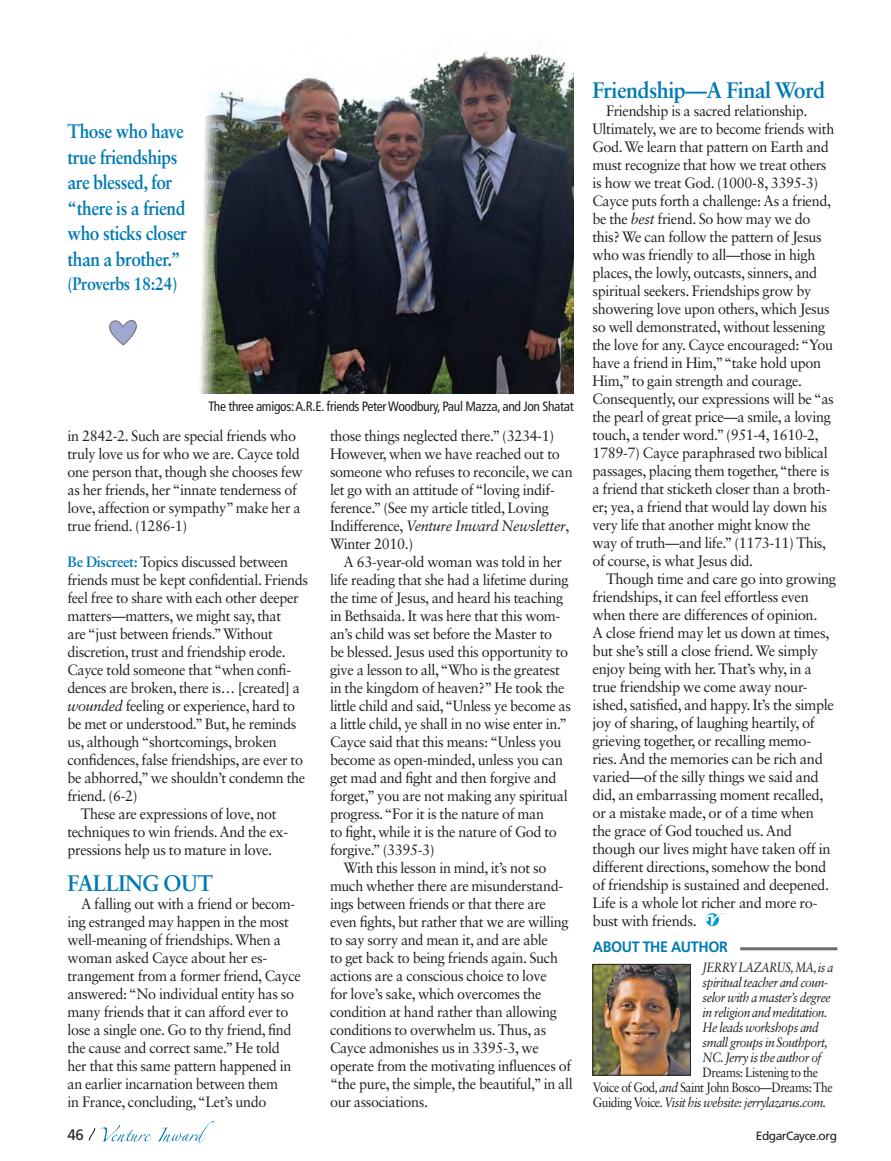
<style>
.page{position:relative;width:891px;height:1161px;background:#fff}
.page>*{position:absolute;margin:0;border:0;box-sizing:border-box;transform-origin:0 0}
.t1{font:700 22.5px "Sabon LT Std";letter-spacing:-.025em;color:#007ab3;scale:.96 1}
.t2{font:700 19.5px/25.5px "Sabon LT Std";letter-spacing:-.025em;color:#007ab3;scale:.89 1}
.t3{font:700 18px "Sabon LT Std";letter-spacing:-.025em;color:#007ab3;scale:.9 1}
.t4{font:15px/18px "Sabon LT Std";letter-spacing:-.025em;color:#231f20;scale:.96 1}
.t5{font:15px/18px "Sabon LT Std";letter-spacing:-.025em;color:#231f20}
.t6{font:700 15px "Frutiger LT Std";letter-spacing:-.025em;color:#007ab3;scale:.95 1}
.t7{font:15px "Frutiger LT Std";color:#231f20}
.t8{font:italic 13.5px/15px "Sabon LT Std";letter-spacing:-.04em;color:#231f20;scale:.87 1}
.t9{font:13.5px/15px "Sabon LT Std";letter-spacing:-.04em;color:#231f20;scale:.89 1}
.t10{font:condensed 13.5px "Frutiger LT Std";letter-spacing:-.02em;color:#231f20}
.t11{font:12px "Frutiger LT Std";letter-spacing:-.04em;color:#231f20}
.s1{font-weight:700;color:#007ab3}
.s2{font-style:italic}
</style>
<div class="page">
<svg style="left:158px;top:1121px;width:56px;height:21px"></svg>
<svg style="left:89px;top:1125px;width:63px;height:17px"></svg>
<svg style="left:706px;top:913px;width:18px;height:13px"></svg>
<hr style="left:740px;top:947px;width:97px;height:3px;background:#6c6d70">
<img style="left:595px;top:966px;width:94px;height:108px">
<div style="left:593px;top:964px;width:98px;height:112px;border:1px solid #231f20"></div>
<img style="left:201px;top:51px;width:373px;height:343px">
<svg style="left:109px;top:319px;width:28px;height:27px"></svg>
<h2 class="t2" style="left:68px;top:118px;width:136px">Those who have true friendships are blessed, for “there is a friend who sticks closer than a brother.”</h2>
<p class="t3" style="left:68px;top:272px;width:124px">(Proverbs 18:24)</p>
<p class="t10" style="left:209px;top:399px;width:367px">The three amigos: A.R.E. friends Peter Woodbury, Paul Mazza, and Jon Shatat</p>
<p class="t4" style="left:68px;top:426px;width:246px">in 2842-2. Such are special friends who truly love us for who we are. Cayce told one person that, though she chooses few as her friends, her “innate tenderness of love, affection or sympathy” make her a true friend. (1286-1)</p>
<p class="t4" style="left:68px;top:552px;width:232px"><span class="s1">Be Discreet:</span> Topics discussed between</p>
<p class="t4" style="left:68px;top:570px;width:252px">friends must be kept confidential. Friends</p>
<p class="t4" style="left:68px;top:588px;width:242px">feel free to share with each other deeper</p>
<p class="t4" style="left:68px;top:606px;width:224px">matters—matters, we might say, that</p>
<p class="t4" style="left:68px;top:624px;width:215px">are “just between friends.” Without</p>
<p class="t4" style="left:68px;top:642px;width:229px">discretion, trust and friendship erode.</p>
<p class="t4" style="left:68px;top:660px;width:234px">Cayce told someone that “when confi-</p>
<p class="t4" style="left:68px;top:678px;width:244px">dences are broken, there is… [created] a</p>
<p class="t4" style="left:68px;top:696px;width:239px"><span class="s2">wounded</span> feeling or experience, hard to</p>
<p class="t4" style="left:68px;top:714px;width:240px">be met or understood.” But, he reminds</p>
<p class="t4" style="left:68px;top:732px;width:220px">us, although “shortcomings, broken</p>
<p class="t4" style="left:68px;top:750px;width:247px">confidences, false friendships, are ever to</p>
<p class="t4" style="left:68px;top:768px;width:249px">be abhorred,” we shouldn’t condemn the</p>
<p class="t4" style="left:68px;top:786px;width:75px">friend. (6-2)</p>
<p class="t4" style="left:81px;top:804px;width:205px">These are expressions of love, not</p>
<p class="t4" style="left:68px;top:822px;width:231px">techniques to win friends. And the ex-</p>
<p class="t4" style="left:68px;top:840px;width:215px">pressions help us to mature in love.</p>
<h1 class="t1" style="left:68px;top:869px;width:153px">FALLING OUT</h1>
<p class="t4" style="left:68px;top:894px;width:245px;text-indent:14px">A falling out with a friend or becom&shy;ing estranged may happen in the most well-meaning of friendships. When a woman asked Cayce about her es&shy;trangement from a former friend, Cayce answered: “No individual entity has so many friends that it can afford ever to lose a single one. Go to thy friend, find the cause and correct same.” He told her that this same pattern happened in an earlier incarnation between them<br>in France, concluding, “Let’s undo</p>
<p class="t4" style="left:330px;top:426px;width:254px">those things neglected there.” (3234-1)<br>However, when we have reached out to someone who refuses to reconcile, we can let go with an attitude of “loving indif&shy;ference.” (See my article titled, Loving Indifference, <span class="s2">Venture Inward Newsletter</span>, Winter 2010.)</p>
<p class="t4" style="left:344px;top:552px;width:229px">A 63-year-old woman was told in her</p>
<p class="t4" style="left:330px;top:570px;width:250px">life reading that she had a lifetime during</p>
<p class="t4" style="left:330px;top:588px;width:244px">the time of Jesus, and heard his teaching</p>
<p class="t4" style="left:330px;top:606px;width:242px">in Bethsaida. It was here that this wom-</p>
<p class="t4" style="left:330px;top:624px;width:233px">an’s child was set before the Master to</p>
<p class="t4" style="left:330px;top:642px;width:250px">be blessed. Jesus used this opportunity to</p>
<p class="t4" style="left:330px;top:660px;width:241px">give a lesson to all, “Who is the greatest</p>
<p class="t4" style="left:330px;top:678px;width:246px">in the kingdom of heaven?” He took the</p>
<p class="t4" style="left:330px;top:696px;width:253px">little child and said, “Unless ye become as</p>
<p class="t4" style="left:330px;top:714px;width:249px">a little child, ye shall in no wise enter in.”</p>
<p class="t4" style="left:330px;top:732px;width:243px">Cayce said that this means: “Unless you</p>
<p class="t4" style="left:330px;top:750px;width:244px">become as open-minded, unless you can</p>
<p class="t4" style="left:330px;top:768px;width:237px">get mad and fight and then forgive and</p>
<p class="t4" style="left:330px;top:786px;width:249px">forget,” you are not making any spiritual</p>
<p class="t4" style="left:330px;top:804px;width:224px">progress. “For it is the nature of man</p>
<p class="t4" style="left:330px;top:822px;width:238px">to fight, while it is the nature of God to</p>
<p class="t4" style="left:330px;top:840px;width:111px">forgive.” (3395-3)</p>
<p class="t4" style="left:344px;top:858px;width:213px">With this lesson in mind, it’s not so</p>
<p class="t4" style="left:330px;top:876px;width:244px">much whether there are misunderstand-</p>
<p class="t4" style="left:330px;top:894px;width:227px">ings between friends or that there are</p>
<p class="t4" style="left:330px;top:912px;width:250px">even fights, but rather that we are willing</p>
<p class="t4" style="left:330px;top:930px;width:228px">to say sorry and mean it, and are able</p>
<p class="t4" style="left:330px;top:948px;width:239px">to get back to being friends again. Such</p>
<p class="t4" style="left:330px;top:966px;width:227px">actions are a conscious choice to love</p>
<p class="t4" style="left:330px;top:984px;width:222px">for love’s sake, which overcomes the</p>
<p class="t4" style="left:330px;top:1002px;width:238px">condition at hand rather than allowing</p>
<p class="t4" style="left:330px;top:1020px;width:227px">conditions to overwhelm us. Thus, as</p>
<p class="t4" style="left:330px;top:1038px;width:219px">Cayce admonishes us in 3395-3, we</p>
<p class="t4" style="left:330px;top:1056px;width:253px">operate from the motivating influences of</p>
<p class="t4" style="left:330px;top:1074px;width:254px">“the pure, the simple, the beautiful,” in all</p>
<p class="t4" style="left:330px;top:1092px;width:104px">our associations.</p>
<h1 class="t1" style="left:593px;top:76px;width:244px">Friendship—A Final Word</h1>
<p class="t4" style="left:593px;top:102px;width:253px;text-indent:14px">Friendship is a sacred relationship.<br>Ultimately, we are to become friends with God. We learn that pattern on Earth and must recognize that how we treat others is how we treat God. (1000-8, 3395-3)<br>Cayce puts forth a challenge: As a friend, be the <span class="s2">best</span> friend. So how may we do this? We can follow the pattern of Jesus who was friendly to all—those in high places, the lowly, outcasts, sinners, and spiritual seekers. Friendships grow by showering love upon others, which Jesus so well demonstrated, without lessening the love for any. Cayce encouraged: “You have a friend in Him,” “take hold upon Him,” to gain strength and courage.<br>Consequently, our expressions will be “as the pearl of great price—a smile, a loving touch, a tender word.” (951-4, 1610-2, 1789-7) Cayce paraphrased two biblical passages, placing them together, “there is a friend that sticketh closer than a broth&shy;er; yea, a friend that would lay down his very life that another might know the way of truth—and life.” (1173-11) This, of course, is what Jesus did.</p>
<p class="t5" style="left:593px;top:570px;width:245px;text-indent:14px">Though time and care go into growing friendships, it can feel effortless even when there are differences of opinion.<br>A close friend may let us down at times, but she’s still a close friend. We simply enjoy being with her. That’s why, in a true friendship we come away nour&shy;ished, satisfied, and happy. It’s the simple joy of sharing, of laughing heartily, of grieving together, or recalling memo&shy;ries. And the memories can be rich and varied—of the silly things we said and did, an embarrassing moment recalled, or a mistake made, or of a time when the grace of God touched us. And though our lives might have taken off in different directions, somehow the bond of friendship is sustained and deepened.<br>Life is a whole lot richer and more ro&shy;bust with friends.</p>
<p class="t6" style="left:593px;top:938px;width:144px">ABOUT THE AUTHOR</p>
<p class="t8" style="left:703px;top:960px;width:152px">JERRY LAZARUS, MA, is a spiritual teacher and coun&shy;selor with a master’s degree in religion and meditation.<br>He leads workshops and small groups in Southport,<br>NC. Jerry is the author of</p>
<p class="t9" style="left:593px;top:1065px;width:271px;text-indent:110px">Dreams: Listening to the<br>Voice of God<span class="s2">, and</span> Saint John Bosco—Dreams: The<br>Guiding Voice<span class="s2">. Visit his website: jerrylazarus.com.</span></p>
<p class="t7" style="left:68px;top:1126px;width:18px">46</p>
<p class="t11" style="left:756px;top:1129px;width:83px">EdgarCayce.org</p>
</div>
